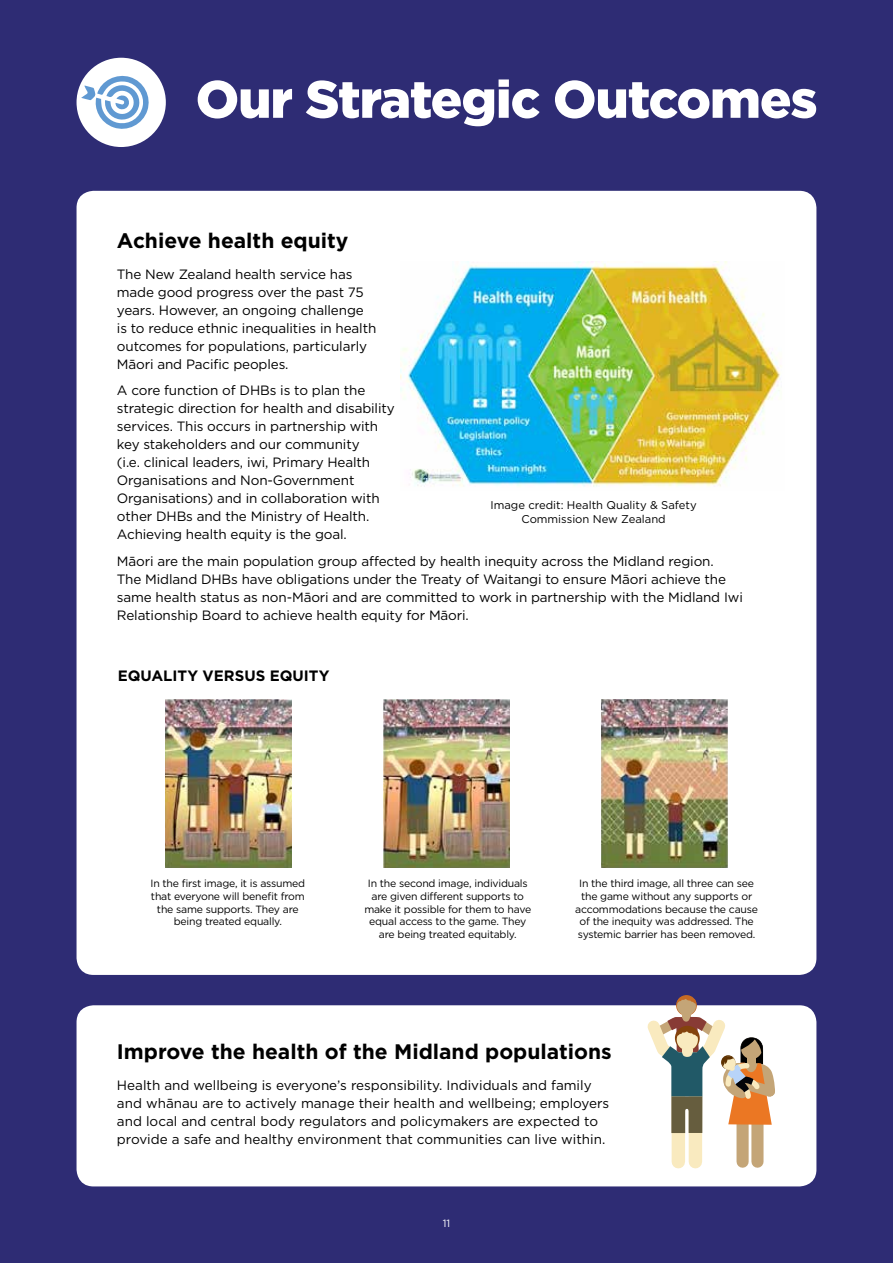
<style>
.page{position:relative;width:893px;height:1263px;background:#2e2c74}
.page>*{position:absolute;margin:0;border:0;box-sizing:border-box;transform-origin:0 0}
.t1{font:900 52.5px "Gotham";letter-spacing:-.02em;color:#fff}
.t2{font:700 21px "Gotham";color:#000}
.t3{font:700 15px "Gotham";color:#000}
.t4{font:13.5px/18px "Gotham";letter-spacing:-.01em;color:#000}
.t5{font:11.25px/13.5px "Gotham";color:#000;text-align:center}
.t6{font:10.5px/12.6px "Gotham";letter-spacing:-.02em;color:#000;text-align:center}
.t7{font:10.5px "Gotham";color:#fff}
</style>
<div class="page">
<div style="left:77px;top:58px;width:89px;height:89px;background:#fff;border-radius:50%"></div>
<svg style="left:81px;top:73px;width:68px;height:59px"></svg>
<div style="left:77px;top:1005px;width:739px;height:181px;background:#fff;border-radius:17px"></div>
<div style="left:676px;top:995px;width:21px;height:21px;background:#c57c3d;border-radius:50%"></div>
<div style="left:672px;top:1091px;width:13px;height:71px;background:#f9eabf"></div>
<div style="left:689px;top:1091px;width:13px;height:71px;background:#f9eabf"></div>
<div style="left:677px;top:997px;width:19px;height:18px;background:#c4a577;border-radius:50%"></div>
<div style="left:736px;top:1091px;width:13px;height:71px;background:#c4a577"></div>
<div style="left:751px;top:1091px;width:12px;height:71px;background:#c4a577"></div>
<svg style="left:677px;top:996px;width:19px;height:7px"></svg>
<svg style="left:647px;top:1010px;width:128px;height:123px"></svg>
<div style="left:77px;top:191px;width:739px;height:784px;background:#fff;border-radius:17px"></div>
<img style="left:165px;top:700px;width:127px;height:167px">
<img style="left:383px;top:700px;width:127px;height:167px">
<img style="left:601px;top:700px;width:127px;height:167px">
<img style="left:401px;top:262px;width:381px;height:225px">
<h1 class="t1" style="left:196px;top:63px;width:623px">Our Strategic Outcomes</h1>
<h2 class="t2" style="left:117px;top:227px;width:233px">Achieve health equity</h2>
<p class="t4" style="left:117px;top:265px;width:261px">The New Zealand health service has made good progress over the past 75 years. However, an ongoing challenge is to reduce ethnic inequalities in health outcomes for populations, particularly Māori and Pacific peoples.</p>
<p class="t4" style="left:117px;top:381px;width:279px">A core function of DHBs is to plan the strategic direction for health and disability services. This occurs in partnership with key stakeholders and our community<br>(i.e. clinical leaders, iwi, Primary Health Organisations and Non-Government Organisations) and in collaboration with other DHBs and the Ministry of Health.<br>Achieving health equity is the goal.</p>
<p class="t4" style="left:117px;top:552px;width:627px">Māori are the main population group affected by health inequity across the Midland region.<br>The Midland DHBs have obligations under the Treaty of Waitangi to ensure Māori achieve the same health status as non-Māori and are committed to work in partnership with the Midland Iwi Relationship Board to achieve health equity for Māori.</p>
<p class="t5" style="left:490px;top:498px;width:208px">Image credit: Health Quality &amp; Safety<br>Commission New Zealand</p>
<p class="t3" style="left:118px;top:666px;width:213px">EQUALITY VERSUS EQUITY</p>
<p class="t6" style="left:151px;top:877px;width:156px">In the first image, it is assumed that everyone will benefit from the same supports. They are being treated equally.</p>
<p class="t6" style="left:364px;top:877px;width:168px">In the second image, individuals are given different supports to make it possible for them to have equal access to the game. They are being treated equitably.</p>
<p class="t6" style="left:575px;top:877px;width:184px">In the third image, all three can see the game without any supports or accommodations because the cause of the inequity was addressed. The systemic barrier has been removed.</p>
<h2 class="t2" style="left:117px;top:1038px;width:496px">Improve the health of the Midland populations</h2>
<p class="t4" style="left:117px;top:1076px;width:494px">Health and wellbeing is everyone’s responsibility. Individuals and family and whānau are to actively manage their health and wellbeing; employers and local and central body regulators and policymakers are expected to provide a safe and healthy environment that communities can live within.</p>
<p class="t7" style="left:443px;top:1216px;width:9px">11</p>
</div>
